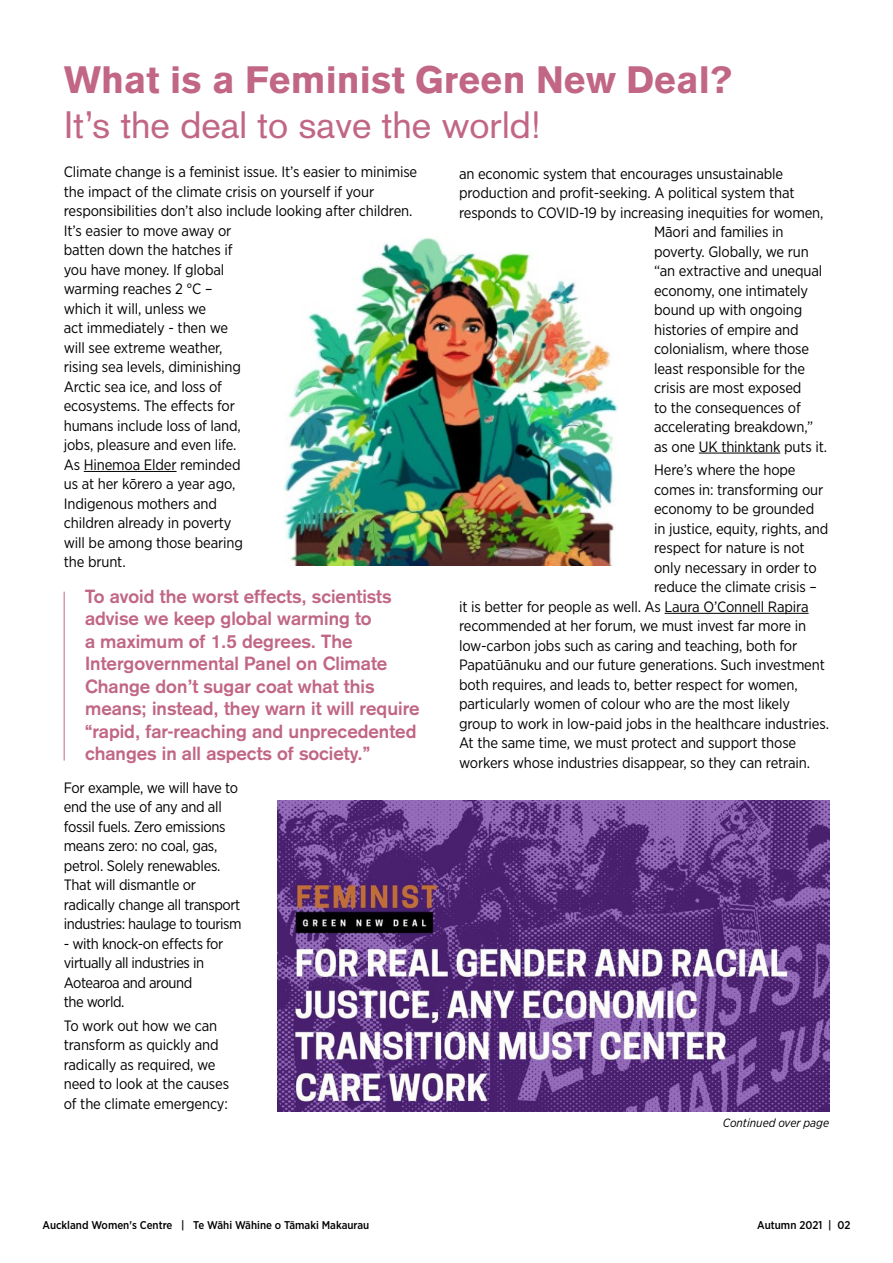
<style>
.page{position:relative;width:893px;height:1263px;background:#fff}
.page>*{position:absolute;margin:0;border:0;box-sizing:border-box;transform-origin:0 0}
.t1{font:900 37.5px "Akzidenz Grotesk";color:#c16685}
.t2{font:37.5px "Akzidenz Grotesk";color:#c16685}
.t3{font:700 18.75px/22.5px "Akzidenz Grotesk";color:#c16685}
.t4{font:15px/19.5px "Gotham Narrow";letter-spacing:-.01em;color:#000}
.t5{font:15px/19.5px "Gotham Narrow";letter-spacing:-.03em;color:#000}
.t6{font:italic 12px "Gotham Narrow";color:#000}
.t7{font:500 11.25px "Gotham Narrow";color:#000}
</style>
<div class="page">
<img style="left:284px;top:237px;width:334px;height:329px">
<hr style="left:84px;top:471px;width:93px;height:1px;background:#000">
<hr style="left:64px;top:592px;width:1px;height:169px;background:#c16685">
<hr style="left:699px;top:453px;width:81px;height:1px;background:#000">
<hr style="left:665px;top:613px;width:144px;height:1px;background:#000">
<img style="left:277px;top:800px;width:553px;height:311px">
<h1 class="t1" style="left:64px;top:57px;width:670px">What is a Feminist Green New Deal?</h1>
<h1 class="t2" style="left:64px;top:102px;width:479px">It’s the deal to save the world!</h1>
<p class="t4" style="left:459px;top:163px;width:326px">an economic system that encourages unsustainable</p>
<p class="t4" style="left:459px;top:183px;width:337px">production and profit-seeking. A political system that</p>
<p class="t4" style="left:459px;top:202px;width:366px">responds to COVID-19 by increasing inequities for women,</p>
<p class="t4" style="left:654px;top:222px;width:131px">Māori and families in</p>
<p class="t4" style="left:654px;top:241px;width:156px">poverty. Globally, we run</p>
<p class="t4" style="left:654px;top:261px;width:170px">“an extractive and unequal</p>
<p class="t4" style="left:654px;top:280px;width:156px">economy, one intimately</p>
<p class="t4" style="left:654px;top:300px;width:150px">bound up with ongoing</p>
<p class="t4" style="left:654px;top:319px;width:146px">histories of empire and</p>
<p class="t4" style="left:654px;top:339px;width:157px">colonialism, where those</p>
<p class="t4" style="left:654px;top:358px;width:153px">least responsible for the</p>
<p class="t4" style="left:654px;top:378px;width:149px">crisis are most exposed</p>
<p class="t4" style="left:654px;top:397px;width:148px">to the consequences of</p>
<p class="t4" style="left:654px;top:417px;width:161px">accelerating breakdown,”</p>
<p class="t4" style="left:654px;top:436px;width:174px">as one UK thinktank puts it.</p>
<p class="t4" style="left:654px;top:460px;width:143px">Here’s where the hope</p>
<p class="t4" style="left:654px;top:479px;width:171px">comes in: transforming our</p>
<p class="t4" style="left:654px;top:499px;width:162px">economy to be grounded</p>
<p class="t4" style="left:654px;top:518px;width:176px">in justice, equity, rights, and</p>
<p class="t4" style="left:654px;top:538px;width:152px">respect for nature is not</p>
<p class="t4" style="left:654px;top:557px;width:164px">only necessary in order to</p>
<p class="t4" style="left:654px;top:577px;width:164px">reduce the climate crisis –</p>
<p class="t4" style="left:459px;top:596px;width:351px">it is better for people as well. As Laura O’Connell Rapira</p>
<p class="t4" style="left:459px;top:616px;width:349px">recommended at her forum, we must invest far more in</p>
<p class="t4" style="left:459px;top:635px;width:340px">low-carbon jobs such as caring and teaching, both for</p>
<p class="t4" style="left:459px;top:655px;width:367px">Papatūānuku and our future generations. Such investment</p>
<p class="t4" style="left:459px;top:674px;width:340px">both requires, and leads to, better respect for women,</p>
<p class="t4" style="left:459px;top:694px;width:333px">particularly women of colour who are the most likely</p>
<p class="t4" style="left:459px;top:713px;width:371px">group to work in low-paid jobs in the healthcare industries.</p>
<p class="t4" style="left:459px;top:733px;width:339px">At the same time, we must protect and support those</p>
<p class="t4" style="left:459px;top:752px;width:352px">workers whose industries disappear, so they can retrain.</p>
<p class="t4" style="left:64px;top:162px;width:355px">Climate change is a feminist issue. It’s easier to minimise the impact of the climate crisis on yourself if your responsibilities don’t also include looking after children.<br>It’s easier to move away or<br>batten down the hatches if<br>you have money. If global<br>warming reaches 2 °C –<br>which it will, unless we<br>act immediately - then we<br>will see extreme weather,<br>rising sea levels, diminishing<br>Arctic sea ice, and loss of<br>ecosystems. The effects for<br>humans include loss of land,<br>jobs, pleasure and even life.<br>As Hinemoa Elder reminded<br>us at her kōrero a year ago,<br>Indigenous mothers and<br>children already in poverty<br>will be among those bearing<br>the brunt.</p>
<p class="t3" style="left:85px;top:585px;width:336px">To avoid the worst effects, scientists advise we keep global warming to<br>a maximum of 1.5 degrees. The Intergovernmental Panel on Climate Change don’t sugar coat what this means; instead, they warn it will require “rapid, far-reaching and unprecedented changes in all aspects of society.”</p>
<p class="t4" style="left:64px;top:777px;width:179px">For example, we will have to end the use of any and all fossil fuels. Zero emissions means zero: no coal, gas, petrol. Solely renewables.<br>That will dismantle or radically change all transport industries: haulage to tourism</p>
<p class="t5" style="left:64px;top:933px;width:161px">- with knock-on effects for virtually all industries in<br>Aotearoa and around<br>the world.</p>
<p class="t4" style="left:64px;top:1015px;width:167px">To work out how we can transform as quickly and radically as required, we need to look at the causes of the climate emergency:</p>
<p class="t6" style="left:723px;top:1115px;width:108px">Continued over page</p>
<p class="t7" style="left:43px;top:1218px;width:328px">Auckland Women's Centre | Te Wāhi Wāhine o Tāmaki Makaurau</p>
<p class="t7" style="left:757px;top:1218px;width:95px">Autumn 2021 | 02</p>
</div>
